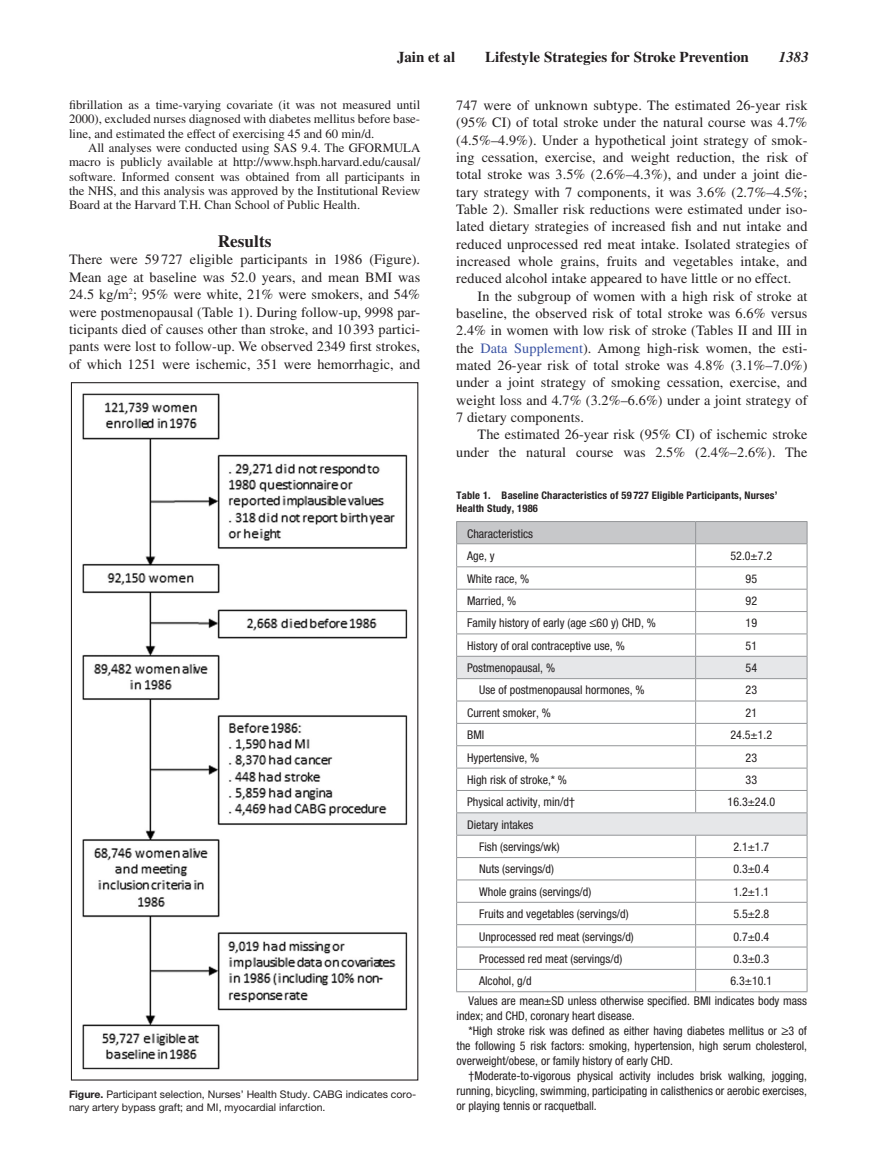
<style>
.page{position:relative;width:878px;height:1175px;background:#fff}
.page>*{position:absolute;margin:0;border:0;box-sizing:border-box;transform-origin:0 0}
.t1{font:700 17.25px "Times";color:#231f20}
.t2{font:700 15px "Times";color:#231f20}
.t3{font:italic 700 15px "Times";color:#231f20}
.t4{font:14.25px/17.2px "Times";letter-spacing:.005em;color:#231f20;text-align:justify}
.t5{font:12.75px/14.4px "Times";color:#231f20;text-align:justify}
.t6{font:condensed 12px/22.5px "Helvetica Neue";color:#231f20}
.t7{font:10.5px/13.5px "Helvetica Neue";color:#231f20}
.t8{font:700 condensed 10.5px/13.5px "Helvetica Neue";letter-spacing:.02em;color:#231f20}
.s1{color:#3a53a3}
.s2{font-weight:700}
.s3{font-family:"Gandhari Unicode";font-stretch:normal}
</style>
<div class="page">
<svg style="left:70px;top:382px;width:349px;height:699px"></svg>
<hr style="left:456px;top:991px;width:239px;height:1px;background:#939598">
<hr style="left:695px;top:991px;width:112px;height:1px;background:#939598">
<svg style="left:456px;top:521px;width:351px;height:470px"></svg>
<hr style="left:456px;top:834px;width:239px;height:1px;background:#939598">
<hr style="left:695px;top:834px;width:112px;height:1px;background:#939598">
<p class="t2" style="left:397px;top:48px;width:60px">Jain et al</p>
<p class="t2" style="left:485px;top:48px;width:265px">Lifestyle Strategies for Stroke Prevention</p>
<p class="t3" style="left:779px;top:48px;width:31px">1383</p>
<p class="t5" style="left:69px;top:97px;width:353px">fibrillation as a time-varying covariate (it was not measured until 2000), excluded nurses diagnosed with diabetes mellitus before base&shy;line, and estimated the effect of exercising 45 and 60 min/d.</p>
<p class="t5" style="left:69px;top:140px;width:353px;text-indent:19px">All analyses were conducted using SAS 9.4. The GFORMULA macro is publicly available at http://www.hsph.harvard.edu/causal/ software. Informed consent was obtained from all participants in the NHS, and this analysis was approved by the Institutional Review Board at the Harvard T.H. Chan School of Public Health.</p>
<p class="t1" style="left:218px;top:231px;width:55px">Results</p>
<p class="t4" style="left:69px;top:251px;width:353px">There were 59 727 eligible participants in 1986 (Figure).<br>Mean age at baseline was 52.0 years, and mean BMI was 24.5 kg/m<sup>2</sup>; 95% were white, 21% were smokers, and 54% were postmenopausal (Table 1). During follow-up, 9998 par&shy;ticipants died of causes other than stroke, and 10 393 partici&shy;pants were lost to follow-up. We observed 2349 first strokes, of which 1251 were ischemic, 351 were hemorrhagic, and</p>
<p class="t4" style="left:456px;top:97px;width:353px">747 were of unknown subtype. The estimated 26-year risk (95% CI) of total stroke under the natural course was 4.7% (4.5%–4.9%). Under a hypothetical joint strategy of smok&shy;ing cessation, exercise, and weight reduction, the risk of total stroke was 3.5% (2.6%–4.3%), and under a joint die&shy;tary strategy with 7 components, it was 3.6% (2.7%–4.5%; Table 2). Smaller risk reductions were estimated under iso&shy;lated dietary strategies of increased fish and nut intake and reduced unprocessed red meat intake. Isolated strategies of increased whole grains, fruits and vegetables intake, and reduced alcohol intake appeared to have little or no effect.</p>
<p class="t4" style="left:456px;top:287px;width:353px;text-indent:21px">In the subgroup of women with a high risk of stroke at baseline, the observed risk of total stroke was 6.6% versus 2.4% in women with low risk of stroke (Tables II and III in the <span class="s1">Data Supplement</span>). Among high-risk women, the esti&shy;mated 26-year risk of total stroke was 4.8% (3.1%–7.0%) under a joint strategy of smoking cessation, exercise, and weight loss and 4.7% (3.2%–6.6%) under a joint strategy of 7 dietary components.</p>
<p class="t4" style="left:456px;top:426px;width:353px;text-align:right">The estimated 26-year risk (95% CI) of ischemic stroke under the natural course was 2.5% (2.4%–2.6%). The</p>
<p class="t8" style="left:456px;top:488px;width:322px">Table 1. Baseline Characteristics of 59 727 Eligible Participants, Nurses’<br>Health Study, 1986</p>
<p class="t6" style="left:467px;top:522px;width:67px">Characteristics<br>Age, y</p>
<p class="t6" style="left:730px;top:544px;width:43px">52.0±7.2</p>
<p class="t7" style="left:69px;top:1087px;width:348px"><span class="s2">Figure.</span> Participant selection, Nurses’ Health Study. CABG indicates coro&shy;nary artery bypass graft; and MI, myocardial infarction.</p>
<p class="t6" style="left:467px;top:567px;width:64px">White race, %</p>
<p class="t6" style="left:745px;top:567px;width:13px">95</p>
<p class="t6" style="left:467px;top:589px;width:51px">Married, %</p>
<p class="t6" style="left:745px;top:589px;width:13px">92</p>
<p class="t6" style="left:467px;top:612px;width:190px">Family history of early (age <span class="s3">≤</span>60 y) CHD, %</p>
<p class="t6" style="left:745px;top:612px;width:13px">19</p>
<p class="t6" style="left:467px;top:634px;width:159px">History of oral contraceptive use, %</p>
<p class="t6" style="left:745px;top:634px;width:13px">51</p>
<p class="t6" style="left:467px;top:656px;width:89px">Postmenopausal, %</p>
<p class="t6" style="left:745px;top:656px;width:13px">54</p>
<p class="t6" style="left:479px;top:679px;width:167px">Use of postmenopausal hormones, %</p>
<p class="t6" style="left:745px;top:679px;width:13px">23</p>
<p class="t6" style="left:467px;top:701px;width:85px">Current smoker, %</p>
<p class="t6" style="left:745px;top:701px;width:13px">21</p>
<p class="t6" style="left:467px;top:723px;width:19px">BMI</p>
<p class="t6" style="left:730px;top:723px;width:43px">24.5±1.2</p>
<p class="t6" style="left:467px;top:746px;width:74px">Hypertensive, %</p>
<p class="t6" style="left:745px;top:746px;width:13px">23</p>
<p class="t6" style="left:467px;top:768px;width:101px">High risk of stroke,* %</p>
<p class="t6" style="left:745px;top:768px;width:13px">33</p>
<p class="t6" style="left:467px;top:790px;width:109px">Physical activity, min/d†</p>
<p class="t6" style="left:727px;top:790px;width:49px">16.3±24.0</p>
<p class="t6" style="left:479px;top:813px;width:82px;text-indent:-12px">Dietary intakes<br>Fish (servings/wk)</p>
<p class="t6" style="left:733px;top:835px;width:38px">2.1±1.7</p>
<p class="t6" style="left:479px;top:857px;width:76px">Nuts (servings/d)</p>
<p class="t6" style="left:733px;top:857px;width:38px">0.3±0.4</p>
<p class="t6" style="left:479px;top:880px;width:114px">Whole grains (servings/d)</p>
<p class="t6" style="left:733px;top:880px;width:38px">1.2±1.1</p>
<p class="t6" style="left:479px;top:902px;width:151px">Fruits and vegetables (servings/d)</p>
<p class="t6" style="left:733px;top:902px;width:38px">5.5±2.8</p>
<p class="t6" style="left:479px;top:925px;width:156px">Unprocessed red meat (servings/d)</p>
<p class="t6" style="left:733px;top:925px;width:38px">0.7±0.4</p>
<p class="t6" style="left:479px;top:947px;width:145px">Processed red meat (servings/d)</p>
<p class="t6" style="left:733px;top:947px;width:38px">0.3±0.3</p>
<p class="t6" style="left:479px;top:969px;width:54px">Alcohol, g/d</p>
<p class="t6" style="left:468px;top:970px;width:340px;line-height:20.2px;text-indent:262px">6.3±10.1<br>Values are mean±SD unless otherwise specified. BMI indicates body mass</p>
<p class="t6" style="left:456px;top:1004px;width:179px">index; and CHD, coronary heart disease.</p>
<p class="t6" style="left:468px;top:1019px;width:340px">*High stroke risk was defined as either having diabetes mellitus or <span class="s3">≥</span>3 of</p>
<p class="t6" style="left:456px;top:1034px;width:352px">the following 5 risk factors: smoking, hypertension, high serum cholesterol,</p>
<p class="t6" style="left:456px;top:1049px;width:218px">overweight/obese, or family history of early CHD.</p>
<p class="t6" style="left:468px;top:1064px;width:340px">†Moderate-to-vigorous physical activity includes brisk walking, jogging,</p>
<p class="t6" style="left:456px;top:1079px;width:352px">running, bicycling, swimming, participating in calisthenics or aerobic exercises,</p>
<p class="t6" style="left:456px;top:1094px;width:142px">or playing tennis or racquetball.</p>
</div>
